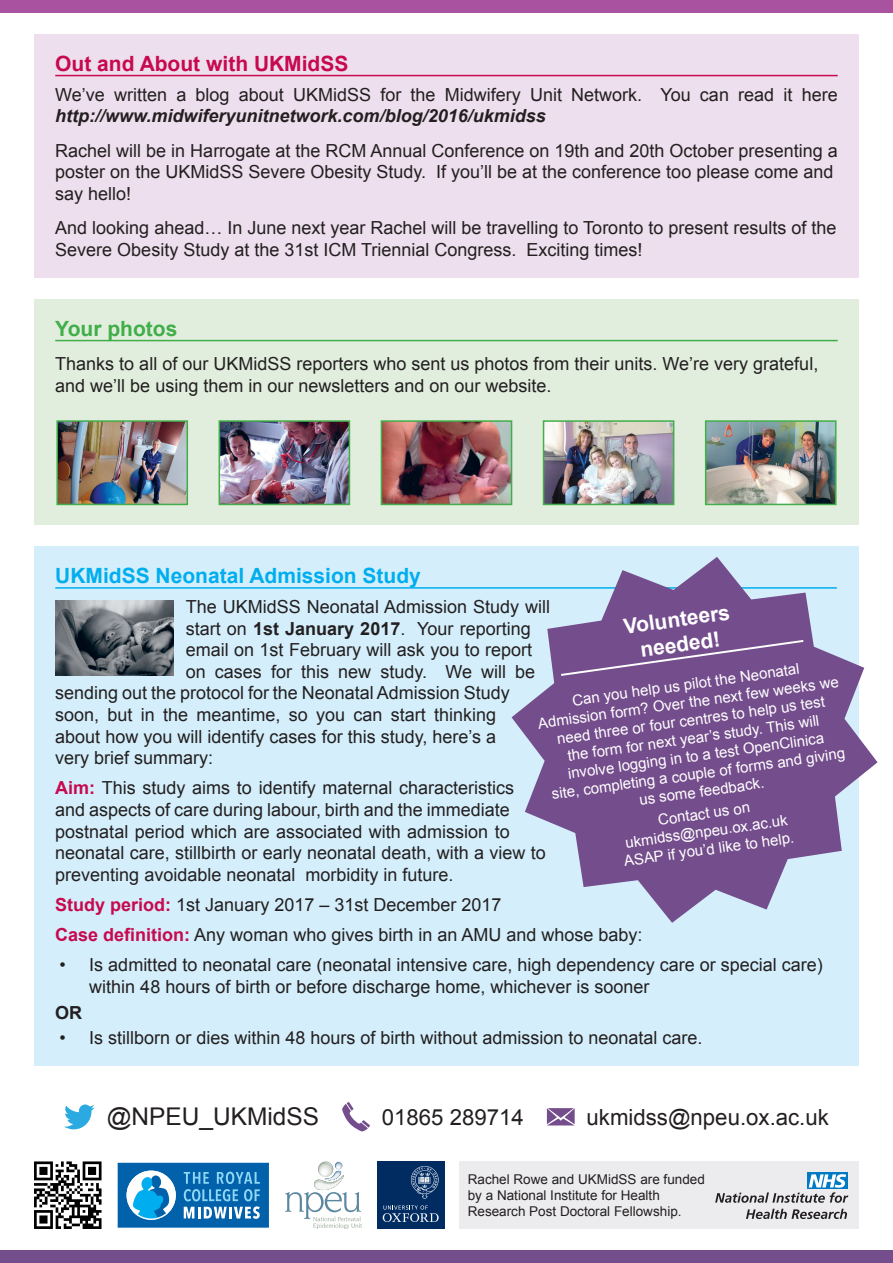
<style>
.page{position:relative;width:893px;height:1263px;background:#fff}
.page>*{position:absolute;margin:0;border:0;box-sizing:border-box;transform-origin:0 0}
.t1{font:24.45px "Arial";color:#231f20}
.t2{font:22.2px "Arial";color:#231f20}
.t3{font:700 21px "Arial";color:#00aeef}
.t4{font:700 21px "Arial";color:#c7094f}
.t5{font:700 21px/25.2px "Arial";color:#fff;text-align:center}
.t6{font:700 21px "Arial";color:#40ae49}
.t7{font:18px/21.6px "Arial";color:#231f20}
.t8{font:italic 700 18px "Arial";color:#231f20}
.t9{font:700 18px "Arial";color:#231f20}
.t10{font:15px/18px "Arial";color:#fff;text-align:center}
.t11{font:13.5px/16.2px "Arial";color:#231f20}
.s1{font-weight:700}
.s2{font-weight:700;color:#c7094f}
</style>
<div class="page">
<div style="left:34px;top:299px;width:825px;height:225px;background:#e1eedd"></div>
<hr style="left:55px;top:340px;width:783px;height:1px;background:#40ae49">
<img style="left:59px;top:423px;width:126px;height:79px">
<div style="left:56px;top:420px;width:132px;height:85px;border:2px solid #40ae49"></div>
<img style="left:222px;top:423px;width:125px;height:79px">
<div style="left:219px;top:420px;width:131px;height:85px;border:2px solid #40ae49"></div>
<img style="left:384px;top:423px;width:125px;height:79px">
<div style="left:381px;top:420px;width:131px;height:85px;border:2px solid #40ae49"></div>
<img style="left:546px;top:423px;width:125px;height:79px">
<div style="left:543px;top:420px;width:131px;height:85px;border:2px solid #40ae49"></div>
<img style="left:708px;top:423px;width:125px;height:79px">
<div style="left:705px;top:420px;width:131px;height:85px;border:2px solid #40ae49"></div>
<div style="left:0;top:1250px;width:893px;height:13px;background:#744d8c"></div>
<div style="left:0;top:0;width:893px;height:13px;background:#a952a0"></div>
<div style="left:34px;top:546px;width:825px;height:520px;background:#d4effb"></div>
<hr style="left:55px;top:587px;width:782px;height:2px;background:#00aeef">
<img style="left:55px;top:601px;width:118px;height:74px">
<div style="left:34px;top:34px;width:825px;height:243px;background:#eddfed"></div>
<hr style="left:55px;top:75px;width:783px;height:1px;background:#c7094f">
<div style="left:377px;top:1161px;width:67px;height:68px;background:#002c62"></div>
<svg style="left:383px;top:1205px;width:56px;height:17px"></svg>
<svg style="left:411px;top:1166px;width:28px;height:33px"></svg>
<svg style="left:285px;top:1161px;width:77px;height:68px"></svg>
<svg style="left:117px;top:1162px;width:152px;height:66px;background:#3388c2"></svg>
<svg style="left:34px;top:1161px;width:68px;height:68px"></svg>
<div style="left:459px;top:1161px;width:400px;height:68px;background:#ececee"></div>
<svg style="left:746px;top:1209px;width:101px;height:10px"></svg>
<div style="left:808px;top:1173px;width:40px;height:16px;background:#007ac2"></div>
<svg style="left:715px;top:1174px;width:133px;height:29px"></svg>
<svg style="left:512px;top:557px;width:365px;height:366px;fill:#744d8c"></svg>
<svg style="left:559px;top:639px;width:246px;height:38px;background:#7b5691"></svg>
<svg style="left:64px;top:1104px;width:31px;height:25px"></svg>
<svg style="left:342px;top:1102px;width:28px;height:29px"></svg>
<svg style="left:547px;top:1108px;width:28px;height:17px"></svg>
<p class="t4" style="left:55px;top:49px;width:295px">Out and About with UKMidSS</p>
<p class="t7" style="left:55px;top:84px;width:784px">We’ve written a blog about UKMidSS for the Midwifery Unit Network. You can read it here</p>
<p class="t8" style="left:55px;top:104px;width:492px">http://www.midwiferyunitnetwork.com/blog/2016/ukmidss</p>
<p class="t7" style="left:55px;top:140px;width:784px">Rachel will be in Harrogate at the RCM Annual Conference on 19th and 20th October presenting a poster on the UKMidSS Severe Obesity Study. If you’ll be at the conference too please come and say hello!</p>
<p class="t7" style="left:55px;top:217px;width:783px">And looking ahead… In June next year Rachel will be travelling to Toronto to present results of the<br>Severe Obesity Study at the 31st ICM Triennial Congress. Exciting times!</p>
<p class="t6" style="left:55px;top:314px;width:124px">Your photos</p>
<p class="t7" style="left:55px;top:353px;width:764px">Thanks to all of our UKMidSS reporters who sent us photos from their units. We’re very grateful, and we’ll be using them in our newsletters and on our website.</p>
<p class="t3" style="left:55px;top:561px;width:367px">UKMidSS Neonatal Admission Study</p>
<p class="t7" style="left:186px;top:596px;width:366px">The UKMidSS Neonatal Admission Study will</p>
<p class="t7" style="left:186px;top:618px;width:347px">start on <span class="s1">1st January 2017</span>. Your reporting</p>
<p class="t7" style="left:186px;top:639px;width:348px">email on 1st February will ask you to report</p>
<p class="t7" style="left:186px;top:661px;width:351px">on cases for this new study. We will be</p>
<p class="t7" style="left:55px;top:682px;width:456px">sending out the protocol for the Neonatal Admission Study</p>
<p class="t7" style="left:55px;top:704px;width:442px">soon, but in the meantime, so you can start thinking</p>
<p class="t7" style="left:55px;top:726px;width:442px">about how you will identify cases for this study, here’s a</p>
<p class="t7" style="left:55px;top:747px;width:160px">very brief summary:</p>
<p class="t7" style="left:55px;top:777px;width:492px"><span class="s2">Aim:</span> This study aims to identify maternal characteristics and aspects of care during labour, birth and the immediate postnatal period which are associated with admission to neonatal care, stillbirth or early neonatal death, with a view to preventing avoidable neonatal morbidity in future.</p>
<p class="t7" style="left:55px;top:890px;width:589px;line-height:30.2px"><span class="s2">Study period:</span> 1st January 2017 – 31st December 2017<br><span class="s2">Case definition:</span> Any woman who gives birth in an AMU and whose baby:</p>
<p class="t7" style="left:89px;top:954px;width:735px;text-indent:-30px">• Is admitted to neonatal care (neonatal intensive care, high dependency care or special care) within 48 hours of birth or before discharge home, whichever is sooner</p>
<p class="t9" style="left:55px;top:1000px;width:28px">OR</p>
<p class="t7" style="left:60px;top:1027px;width:645px">• Is stillborn or dies within 48 hours of birth without admission to neonatal care.</p>
<p class="t5" style="left:622px;top:615px;width:108px;rotate:-8deg">Volunteers needed!</p>
<p class="t10" style="left:534px;top:697px;width:305px;rotate:-8deg">Can you help us pilot the Neonatal<br>Admission form? Over the next few weeks we need three or four centres to help us test<br>the form for next year’s study. This will involve logging in to a test OpenClinica<br>site, completing a couple of forms and giving us some feedback.</p>
<p class="t10" style="left:618px;top:816px;width:173px;rotate:-8deg">Contact us on ukmidss@npeu.ox.ac.uk<br>ASAP if you’d like to help.</p>
<h1 class="t1" style="left:107px;top:1100px;width:214px">@NPEU_UKMidSS</h1>
<p class="t2" style="left:382px;top:1103px;width:144px">01865 289714</p>
<p class="t2" style="left:587px;top:1103px;width:244px">ukmidss@npeu.ox.ac.uk</p>
<p class="t11" style="left:468px;top:1171px;width:239px">Rachel Rowe and UKMidSS are funded by a National Institute for Health<br>Research Post Doctoral Fellowship.</p>
</div>
